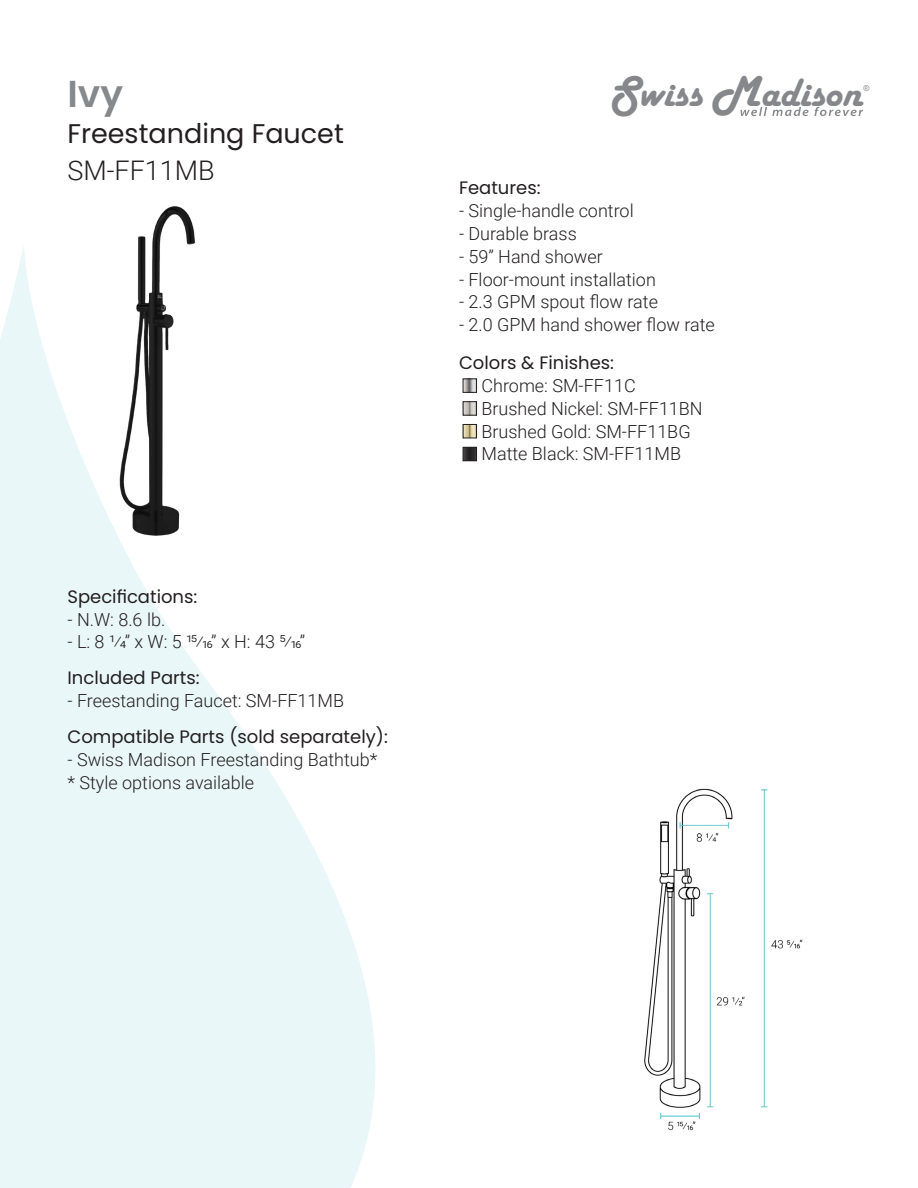
<style>
.page{position:relative;width:918px;height:1188px;background:#fff}
.page>*{position:absolute;margin:0;border:0;box-sizing:border-box;transform-origin:0 0}
.t1{font:41.1px "Harlow Solid";color:#85878a}
.t2{font:600 37.5px "Poppins";color:#85898c}
.t3{font:27px "Poppins";color:#231f20}
.t4{font:300 27px "Roboto";color:#231f20}
.t5{font:300 18px "Roboto";color:#231f20}
.t6{font:18px "Poppins";color:#231f20}
.t7{font:8.1px "Arial";color:#85878a}
.s1{font-size:45px}
</style>
<div class="page">
<img style="left:138px;top:206px;width:57px;height:38px">
<svg style="left:0;top:244px;width:375px;height:944px;fill:#eaf7f8"></svg>
<svg style="left:740px;top:107px;width:123px;height:9px"></svg>
<img style="left:644px;top:788px;width:159px;height:343px">
<img style="left:465px;top:381px;width:10px;height:10px">
<div style="left:463px;top:379px;width:14px;height:14px;border:1px solid #231f20"></div>
<img style="left:465px;top:403px;width:10px;height:10px">
<div style="left:463px;top:401px;width:14px;height:14px;border:1px solid #231f20"></div>
<img style="left:465px;top:426px;width:10px;height:10px">
<div style="left:463px;top:424px;width:14px;height:14px;border:1px solid #231f20"></div>
<img style="left:465px;top:449px;width:10px;height:10px">
<div style="left:463px;top:447px;width:14px;height:14px;border:1px solid #231f20"></div>
<p class="t2" style="left:68px;top:72px;width:57px">Ivy</p>
<p class="t3" style="left:68px;top:118px;width:278px">Freestanding Faucet</p>
<p class="t4" style="left:68px;top:152px;width:149px">SM-FF11MB</p>
<p class="t6" style="left:68px;top:586px;width:131px">Specifications:</p>
<p class="t5" style="left:68px;top:607px;width:99px">- N.W: 8.6 lb.</p>
<p class="t5" style="left:68px;top:629px;width:239px">- L: 8 1/4” x W: 5 15/16” x H: 43 5/16”</p>
<p class="t6" style="left:68px;top:667px;width:134px">Included Parts:</p>
<p class="t5" style="left:68px;top:688px;width:278px">- Freestanding Faucet: SM-FF11MB</p>
<p class="t6" style="left:68px;top:727px;width:322px">Compatible Parts (sold separately):</p>
<p class="t5" style="left:68px;top:747px;width:311px">- Swiss Madison Freestanding Bathtub*</p>
<p class="t5" style="left:68px;top:770px;width:188px">* Style options available</p>
<p class="t1" style="left:609px;top:70px;width:254px"><span class="s1">S</span>wiss <span class="s1">M</span>adison</p>
<p class="t7" style="left:863px;top:83px;width:8px">®</p>
<p class="t6" style="left:459px;top:178px;width:83px">Features:</p>
<p class="t5" style="left:459px;top:198px;width:176px">- Single-handle control</p>
<p class="t5" style="left:459px;top:221px;width:119px">- Durable brass</p>
<p class="t5" style="left:459px;top:244px;width:145px">- 59” Hand shower</p>
<p class="t5" style="left:459px;top:267px;width:198px">- Floor-mount installation</p>
<p class="t5" style="left:459px;top:289px;width:200px">- 2.3 GPM spout flow rate</p>
<p class="t5" style="left:459px;top:312px;width:257px">- 2.0 GPM hand shower flow rate</p>
<p class="t6" style="left:459px;top:352px;width:157px">Colors &amp; Finishes:</p>
<p class="t5" style="left:482px;top:373px;width:156px">Chrome: SM-FF11C</p>
<p class="t5" style="left:482px;top:396px;width:223px">Brushed Nickel: SM-FF11BN</p>
<p class="t5" style="left:482px;top:419px;width:211px">Brushed Gold: SM-FF11BG</p>
<p class="t5" style="left:482px;top:441px;width:201px">Matte Black: SM-FF11MB</p>
</div>
